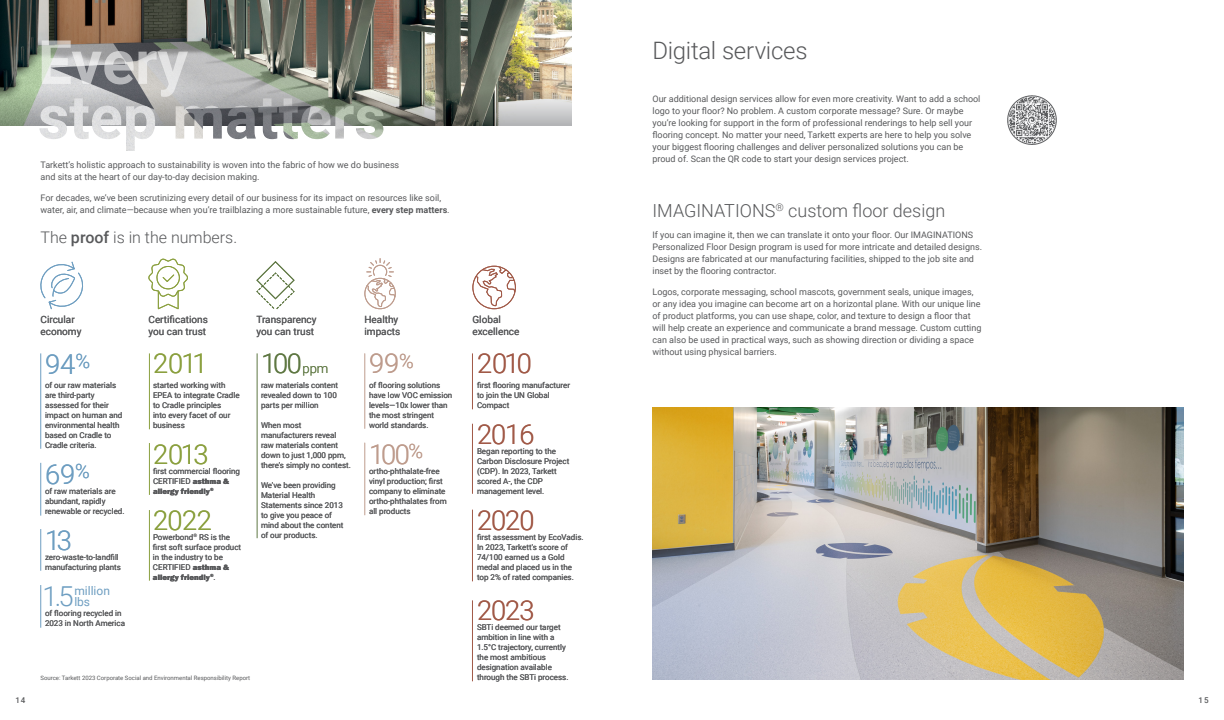
<style>
.page{position:relative;width:1224px;height:720px;background:#fff}
.page>*{position:absolute;margin:0;border:0;box-sizing:border-box;transform-origin:0 0}
.t1{font:300 27.5px "Roboto";color:#6e9ec1}
.t2{font:300 27.4px "Roboto";color:#6e9ec1}
.t3{font:300 27.3px "Roboto";letter-spacing:-.04em;color:#a15a48}
.t4{font:300 27.3px "Roboto";letter-spacing:-.02em;color:#8ba03f}
.t5{font:300 27.3px "Roboto";color:#be9c8d}
.t6{font:300 27.3px "Roboto";color:#5f7843}
.t7{font:300 27.3px "Roboto";color:#6e9ec1}
.t8{font:300 24px "Roboto";letter-spacing:-.015em;color:#58595b}
.t9{font:300 18px "Roboto";color:#58595b}
.t10{font:300 16px "Roboto";color:#58595b}
.t11{font:12px/11px "Roboto";color:#6e9ec1}
.t12{font:10px/12px "Roboto";color:#58595b}
.t13{font:9px/12px "Roboto";color:#58595b}
.t14{font:8px/10px "Roboto";color:#58595b}
.t15{font:8px "Franklin Gothic URW Hea";color:#58595b}
.t16{font:500 8px "Roboto";color:#58595b}
.t17{font:6px "Roboto";color:#58595b}
.s1{font-weight:700}
.s2{font-weight:500}
.s3{font-family:"Franklin Gothic URW Hea"}
.s4{font-family:"Roboto"}
.s5{font-size:13px}
</style>
<div class="page">
<img style="left:652px;top:407px;width:532px;height:273px">
<img style="left:1007px;top:95px;width:50px;height:50px">
<img style="left:0;top:0;width:572px;height:80px">
<img style="left:0;top:80px;width:572px;height:45px">
<svg style="left:40px;top:41px;width:344px;height:110px"></svg>
<hr style="left:40px;top:353px;width:1px;height:96px;background:#6e9ec1">
<hr style="left:40px;top:463px;width:1px;height:53px;background:#6e9ec1">
<hr style="left:40px;top:529px;width:1px;height:42px;background:#6e9ec1">
<hr style="left:40px;top:585px;width:1px;height:43px;background:#6e9ec1">
<hr style="left:257px;top:353px;width:1px;height:185px;background:#5f7843">
<hr style="left:472px;top:353px;width:1px;height:56px;background:#a15a48">
<hr style="left:472px;top:424px;width:1px;height:70px;background:#a15a48">
<hr style="left:472px;top:510px;width:1px;height:71px;background:#a15a48">
<hr style="left:472px;top:600px;width:1px;height:81px;background:#a15a48">
<hr style="left:365px;top:354px;width:1px;height:74px;background:#be9c8d">
<hr style="left:365px;top:443px;width:1px;height:72px;background:#be9c8d">
<hr style="left:149px;top:353px;width:1px;height:76px;background:#8ba03f">
<hr style="left:149px;top:443px;width:1px;height:52px;background:#8ba03f">
<hr style="left:149px;top:510px;width:1px;height:71px;background:#8ba03f">
<svg style="left:40px;top:261px;width:43px;height:49px"></svg>
<svg style="left:148px;top:258px;width:40px;height:52px"></svg>
<svg style="left:256px;top:261px;width:39px;height:48px"></svg>
<svg style="left:366px;top:258px;width:30px;height:52px"></svg>
<div style="left:364px;top:278px;width:32px;height:31px;border:1px solid #be9c8d;border-radius:50%"></div>
<svg style="left:475px;top:265px;width:41px;height:45px"></svg>
<div style="left:473px;top:266px;width:43px;height:43px;border:1px solid #a15a48;border-radius:50%"></div>
<p class="t13" style="left:40px;top:158px;width:360px">Tarkett’s holistic approach to sustainability is woven into the fabric of how we do business and sits at the heart of our day-to-day decision making.</p>
<p class="t13" style="left:40px;top:191px;width:411px">For decades, we’ve been scrutinizing every detail of our business for its impact on resources like soil, water, air, and climate—because when you’re trailblazing a more sustainable future, <span class="s1">every step matters</span>.</p>
<h3 class="t10" style="left:40px;top:227px;width:198px">The <span class="s2">proof</span> is in the numbers.</h3>
<p class="t12" style="left:40px;top:313px;width:42px">Circular economy</p>
<p class="t12" style="left:148px;top:313px;width:61px">Certifications you can trust</p>
<p class="t12" style="left:257px;top:313px;width:62px">Transparency you can trust</p>
<p class="t12" style="left:364px;top:313px;width:37px">Healthy impacts</p>
<p class="t12" style="left:472px;top:313px;width:48px">Global excellence</p>
<h2 class="t2" style="left:45px;top:345px;width:47px">94<sup>%</sup></h2>
<p class="t14" style="left:45px;top:380px;width:79px">of our raw materials are third-party assessed for their impact on human and environmental health based on Cradle to<br>Cradle criteria.</p>
<h3 class="t7" style="left:45px;top:455px;width:46px">69<sup>%</sup></h3>
<p class="t14" style="left:45px;top:486px;width:81px">of raw materials are abundant, rapidly renewable or recycled.</p>
<h3 class="t7" style="left:45px;top:521px;width:28px">13</h3>
<p class="t14" style="left:45px;top:552px;width:77px">zero-waste-to-landfill manufacturing plants</p>
<h1 class="t1" style="left:43px;top:577px;width:32px">1.5</h1>
<h3 class="t11" style="left:74px;top:585px;width:37px">million lbs</h3>
<p class="t14" style="left:45px;top:608px;width:82px">of flooring recycled in<br>2023 in North America</p>
<h3 class="t5" style="left:369px;top:345px;width:46px">99<sup>%</sup></h3>
<p class="t14" style="left:369px;top:380px;width:85px">of flooring solutions have low VOC emission levels—10x lower than the most stringent world standards.</p>
<h3 class="t5" style="left:369px;top:435px;width:56px">100<sup>%</sup></h3>
<p class="t14" style="left:369px;top:466px;width:79px">ortho-phthalate-free vinyl production; first company to eliminate ortho-phthalates from all products</p>
<h3 class="t4" style="left:153px;top:345px;width:56px">2011</h3>
<p class="t14" style="left:153px;top:380px;width:88px">started working with<br>EPEA to integrate Cradle to Cradle principles<br>into every facet of our business</p>
<h3 class="t4" style="left:153px;top:435px;width:57px">2013</h3>
<p class="t14" style="left:153px;top:466px;width:89px">first commercial flooring<br>CERTIFIED <span class="s3">asthma &amp;</span></p>
<p class="t15" style="left:153px;top:486px;width:62px">allergy friendly<sup>®</sup></p>
<h3 class="t4" style="left:153px;top:501px;width:60px">2022</h3>
<p class="t14" style="left:153px;top:532px;width:90px">Powerbond<sup>®</sup> RS is the first soft surface product in the industry to be<br>CERTIFIED <span class="s3">asthma &amp;</span></p>
<p class="t15" style="left:153px;top:572px;width:64px">allergy friendly<sup>®</sup><span class="s4">.</span></p>
<h3 class="t6" style="left:261px;top:345px;width:69px">100<span class="s5">ppm</span></h3>
<p class="t14" style="left:261px;top:380px;width:79px">raw materials content revealed down to 100 parts per million</p>
<p class="t14" style="left:261px;top:420px;width:92px">When most manufacturers reveal raw materials content down to just 1,000 ppm, there’s simply no contest.</p>
<p class="t14" style="left:261px;top:480px;width:84px">We’ve been providing<br>Material Health<br>Statements since 2013 to give you peace of mind about the content of our products.</p>
<h3 class="t3" style="left:477px;top:345px;width:57px">2010</h3>
<p class="t14" style="left:477px;top:380px;width:95px">first flooring manufacturer to join the UN Global<br>Compact</p>
<h3 class="t3" style="left:477px;top:415px;width:59px">2016</h3>
<p class="t14" style="left:477px;top:446px;width:94px">Began reporting to the<br>Carbon Disclosure Project (CDP). In 2023, Tarkett scored A-, the CDP management level.</p>
<h3 class="t3" style="left:477px;top:501px;width:59px">2020</h3>
<p class="t14" style="left:477px;top:532px;width:108px">first assessment by EcoVadis.<br>In 2023, Tarkett's score of<br>74/100 earned us a Gold medal and placed us in the top 2% of rated companies.</p>
<h3 class="t3" style="left:477px;top:592px;width:59px">2023</h3>
<p class="t14" style="left:477px;top:622px;width:90px">SBTi deemed our target ambition in line with a<br>1.5°C trajectory, currently the most ambitious designation available</p>
<p class="t17" style="left:40px;top:673px;width:211px">Source: Tarkett 2023 Corporate Social and Environmental Responsibility Report</p>
<p class="t14" style="left:477px;top:672px;width:93px">through the SBTi process.</p>
<h3 class="t8" style="left:652px;top:33px;width:157px">Digital services</h3>
<p class="t13" style="left:652px;top:92px;width:329px">Our additional design services allow for even more creativity. Want to add a school logo to your floor? No problem. A custom corporate message? Sure. Or maybe you’re looking for support in the form of professional renderings to help sell your flooring concept. No matter your need, Tarkett experts are here to help you solve your biggest flooring challenges and deliver personalized solutions you can be proud of. Scan the QR code to start your design services project.</p>
<h3 class="t9" style="left:652px;top:198px;width:294px">IMAGINATIONS<sup>®</sup> custom floor design</h3>
<p class="t13" style="left:652px;top:228px;width:331px">If you can imagine it, then we can translate it onto your floor. Our IMAGINATIONS Personalized Floor Design program is used for more intricate and detailed designs.<br>Designs are fabricated at our manufacturing facilities, shipped to the job site and inset by the flooring contractor.</p>
<p class="t13" style="left:652px;top:285px;width:331px">Logos, corporate messaging, school mascots, government seals, unique images, or any idea you imagine can become art on a horizontal plane. With our unique line of product platforms, you can use shape, color, and texture to design a floor that will help create an experience and communicate a brand message. Custom cutting can also be used in practical ways, such as showing direction or dividing a space without using physical barriers.</p>
<p class="t16" style="left:15px;top:694px;width:12px">14</p>
<p class="t16" style="left:1199px;top:694px;width:12px">15</p>
</div>
